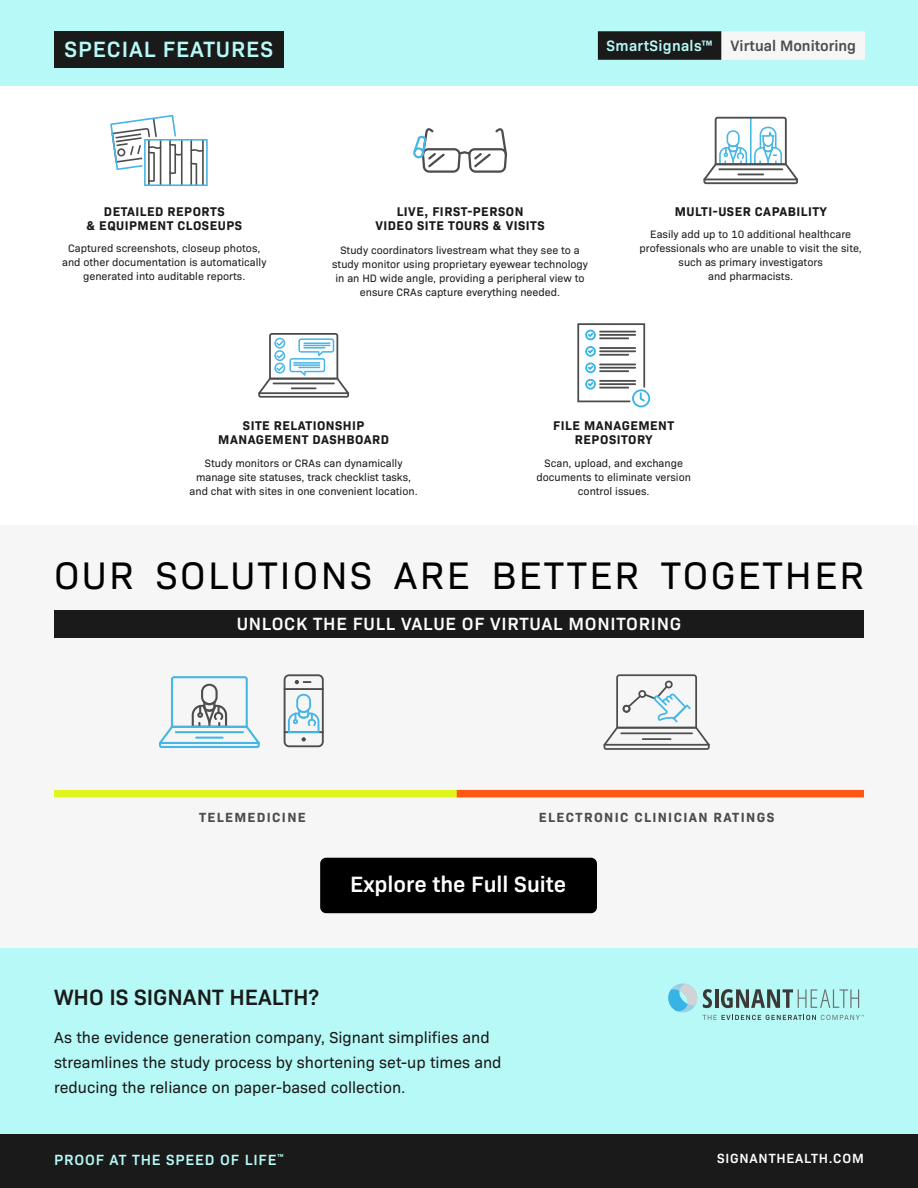
<style>
.page{position:relative;width:918px;height:1188px;background:#fff}
.page>*{position:absolute;margin:0;border:0;box-sizing:border-box;transform-origin:0 0}
.t1{font:39px "Bio Sans";letter-spacing:.06em;color:#000}
.t2{font:600 22.5px "Bio Sans";color:#1a1a1a}
.t3{font:600 22.5px "Bio Sans";color:#fff}
.t4{font:600 22.5px "Bio Sans";letter-spacing:.04em;color:#b6f9f6}
.t5{font:600 18px "Bio Sans";letter-spacing:.04em;color:#fff}
.t6{font:16.05px/24.6px "Bio Sans";color:#1a1a1a}
.t7{font:600 15.3px "Bio Sans";letter-spacing:.01em;color:#4d4d4d}
.t8{font:600 15px "Bio Sans";letter-spacing:.06em;color:#b6f9f6}
.t9{font:700 13.5px "Bio Sans";letter-spacing:.1em;color:#4d4d4d}
.t10{font:600 13.5px "Bio Sans";letter-spacing:.06em;color:#fff}
.t11{font:700 12.75px/14.1px "Bio Sans";letter-spacing:.04em;color:#1a1a1a;text-align:center}
.t12{font:10.95px/14.1px "Bio Sans";color:#1a1a1a;text-align:center}
.s1{color:#b6f9f6}
</style>
<div class="page">
<div style="left:0;top:1134px;width:918px;height:54px;background:#1a1a1a"></div>
<div style="left:0;top:525px;width:918px;height:423px;background:#f6f6f6"></div>
<div style="left:0;top:1px;width:918px;height:85px;background:#b6f9f6"></div>
<div style="left:0;top:948px;width:918px;height:186px;background:#b6f9f6"></div>
<svg style="left:668px;top:983px;width:196px;height:37px"></svg>
<div style="left:54px;top:31px;width:230px;height:36px;background:#1a1a1a"></div>
<div style="left:598px;top:31px;width:124px;height:29px;background:#1a1a1a"></div>
<div style="left:722px;top:31px;width:143px;height:29px;background:#f6f6f6"></div>
<div style="left:54px;top:611px;width:810px;height:27px;background:#1a1a1a"></div>
<div style="left:320px;top:858px;width:277px;height:55px;background:#000;border-radius:6px"></div>
<div style="left:54px;top:790px;width:404px;height:7px;background:#e0f51e"></div>
<div style="left:457px;top:790px;width:407px;height:7px;background:#ff5815"></div>
<svg style="left:604px;top:674px;width:106px;height:76px"></svg>
<svg style="left:159px;top:676px;width:101px;height:72px"></svg>
<svg style="left:284px;top:674px;width:40px;height:73px"></svg>
<svg style="left:413px;top:128px;width:94px;height:45px"></svg>
<svg style="left:703px;top:117px;width:95px;height:67px"></svg>
<svg style="left:577px;top:323px;width:73px;height:84px"></svg>
<svg style="left:258px;top:333px;width:91px;height:65px"></svg>
<svg style="left:110px;top:115px;width:98px;height:71px"></svg>
<h2 class="t4" style="left:65px;top:32px;width:210px">SPECIAL FEATURES</h2>
<h3 class="t7" style="left:607px;top:34px;width:251px"><span class="s1">SmartSignals™</span> Virtual Monitoring</h3>
<p class="t11" style="left:86px;top:204px;width:157px">DETAILED REPORTS<br>&amp; EQUIPMENT CLOSEUPS</p>
<p class="t12" style="left:62px;top:241px;width:206px">Captured screenshots, closeup photos, and other documentation is automatically generated into auditable reports.</p>
<p class="t11" style="left:375px;top:204px;width:171px">LIVE, FIRST-PERSON<br>VIDEO SITE TOURS &amp; VISITS</p>
<p class="t12" style="left:332px;top:242px;width:257px">Study coordinators livestream what they see to a study monitor using proprietary eyewear technology in an HD wide angle, providing a peripheral view to ensure CRAs capture everything needed.</p>
<p class="t11" style="left:675px;top:204px;width:154px">MULTI-USER CAPABILITY</p>
<p class="t12" style="left:640px;top:226px;width:224px">Easily add up to 10 additional healthcare professionals who are unable to visit the site, such as primary investigators<br>and pharmacists.</p>
<p class="t11" style="left:218px;top:417px;width:172px">SITE RELATIONSHIP<br>MANAGEMENT DASHBOARD</p>
<p class="t12" style="left:190px;top:455px;width:230px">Study monitors or CRAs can dynamically manage site statuses, track checklist tasks, and chat with sites in one convenient location.</p>
<p class="t11" style="left:553px;top:417px;width:122px">FILE MANAGEMENT<br>REPOSITORY</p>
<p class="t12" style="left:536px;top:455px;width:156px">Scan, upload, and exchange documents to eliminate version control issues.</p>
<h1 class="t1" style="left:54px;top:546px;width:812px">OUR SOLUTIONS ARE BETTER TOGETHER</h1>
<h3 class="t5" style="left:237px;top:611px;width:446px">UNLOCK THE FULL VALUE OF VIRTUAL MONITORING</h3>
<p class="t9" style="left:199px;top:807px;width:108px">TELEMEDICINE</p>
<p class="t9" style="left:539px;top:807px;width:237px">ELECTRONIC CLINICIAN RATINGS</p>
<h2 class="t3" style="left:350px;top:867px;width:218px">Explore the Full Suite</h2>
<h2 class="t2" style="left:54px;top:981px;width:266px">WHO IS SIGNANT HEALTH?</h2>
<h3 class="t6" style="left:54px;top:1024px;width:449px">As the evidence generation company, Signant simplifies and streamlines the study process by shortening set-up times and reducing the reliance on paper-based collection.</h3>
<h3 class="t8" style="left:54px;top:1148px;width:231px">PROOF AT THE SPEED OF LIFE<sup>™</sup></h3>
<p class="t10" style="left:717px;top:1148px;width:148px">SIGNANTHEALTH.COM</p>
</div>
